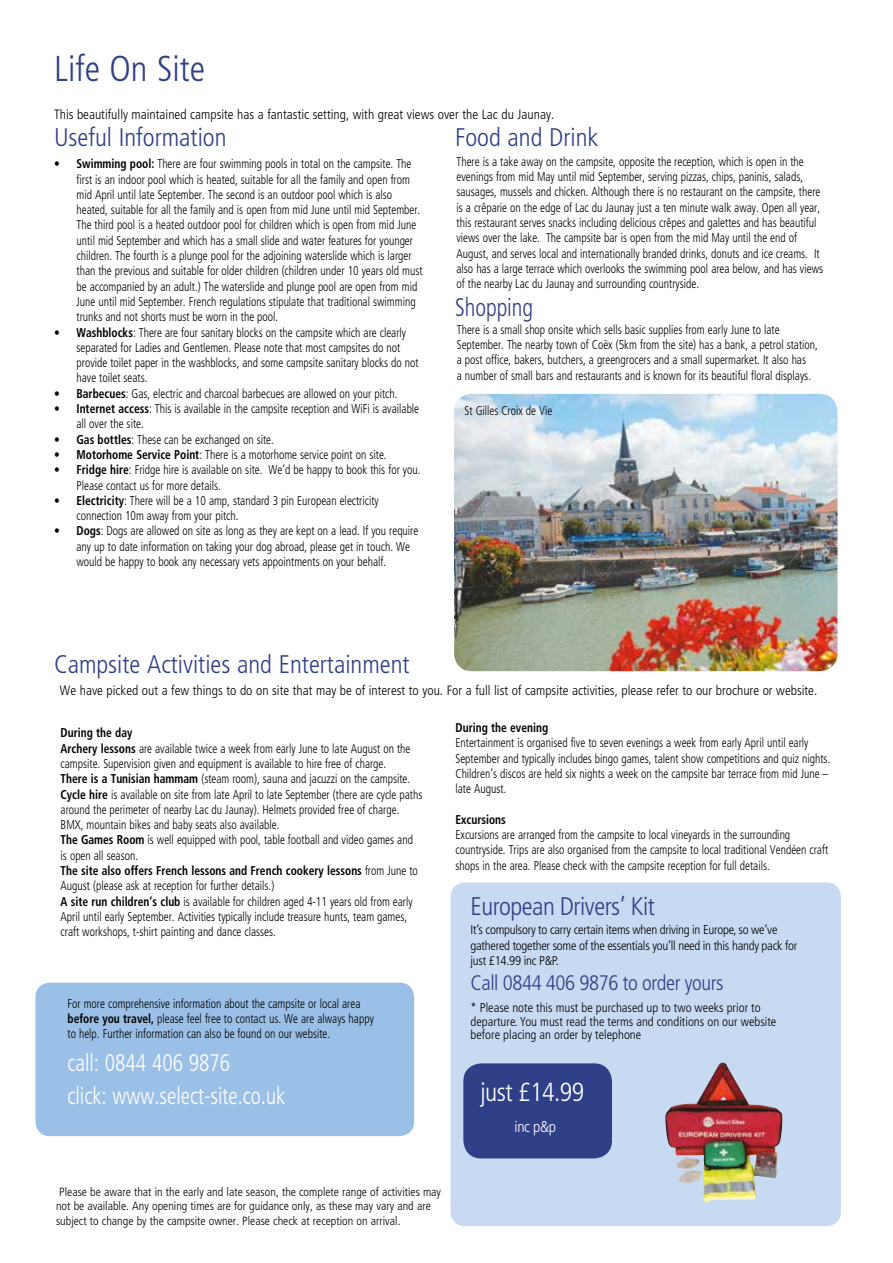
<style>
.page{position:relative;width:893px;height:1263px;background:#fff}
.page>*{position:absolute;margin:0;border:0;box-sizing:border-box;transform-origin:0 0}
.t1{font:300 condensed 36px "Frutiger";color:#2f3f88}
.t2{font:300 condensed 26.1px "Frutiger";letter-spacing:-.02em;color:#fff}
.t3{font:300 condensed 25.5px "Frutiger";color:#2f3f88}
.t4{font:300 condensed 25.5px "Frutiger";letter-spacing:-.02em;color:#2f3f88}
.t5{font:300 condensed 25.5px "Frutiger";color:#2f3f88;scale:.9 1}
.t6{font:300 condensed 24px/33px "Frutiger";color:#fff;scale:.9 1}
.t7{font:300 condensed 21px "Frutiger";letter-spacing:-.02em;color:#2f3f88}
.t8{font:300 condensed 15.6px "Frutiger";color:#fff}
.t9{font:300 condensed 13.5px "Frutiger";color:#000}
.t10{font:300 condensed 12.75px/15.3px "Frutiger";color:#000;scale:.9 1}
.t11{font:300 condensed 12.75px/15.3px "Frutiger";letter-spacing:-.02em;color:#000}
.t12{font:300 condensed 12.75px/13.5px "Frutiger";color:#000}
.t13{font:700 condensed 12.75px "Frutiger";color:#000;scale:.9 1}
.t14{font:300 condensed 12px/14.4px "Frutiger";color:#000}
.s1{font-weight:700}
</style>
<div class="page">
<div style="left:35px;top:983px;width:379px;height:153px;background:#9bc0e7;border-radius:14px"></div>
<img style="left:454px;top:394px;width:383px;height:277px">
<div style="left:450px;top:882px;width:391px;height:344px;background:#c8daf2;border-radius:14px"></div>
<img style="left:665px;top:1062px;width:118px;height:141px">
<div style="left:463px;top:1063px;width:149px;height:95px;background:#2f3f88;border-radius:18px"></div>
<h1 class="t1" style="left:54px;top:48px;width:153px">Life On Site</h1>
<p class="t9" style="left:54px;top:106px;width:502px">This beautifully maintained campsite has a fantastic setting, with great views over the Lac du Jaunay.</p>
<h3 class="t3" style="left:54px;top:123px;width:174px">Useful Information</h3>
<p class="t10" style="left:77px;top:156px;width:386px;text-indent:-23px">• <span class="s1">Swimming pool:</span> There are four swimming pools in total on the campsite. The first is an indoor pool which is heated, suitable for all the family and open from mid April until late September. The second is an outdoor pool which is also heated, suitable for all the family and is open from mid June until mid September.<br>The third pool is a heated outdoor pool for children which is open from mid June until mid September and which has a small slide and water features for younger children. The fourth is a plunge pool for the adjoining waterslide which is larger than the previous and suitable for older children (children under 10 years old must be accompanied by an adult.) The waterslide and plunge pool are open from mid June until mid September. French regulations stipulate that traditional swimming trunks and not shorts must be worn in the pool.</p>
<p class="t10" style="left:77px;top:325px;width:382px;text-indent:-23px">• <span class="s1">Washblocks</span>: There are four sanitary blocks on the campsite which are clearly separated for Ladies and Gentlemen. Please note that most campsites do not provide toilet paper in the washblocks, and some campsite sanitary blocks do not have toilet seats.</p>
<p class="t10" style="left:54px;top:386px;width:383px">• <span class="s1">Barbecues</span>: Gas, electric and charcoal barbecues are allowed on your pitch.</p>
<p class="t10" style="left:77px;top:401px;width:382px;text-indent:-23px">• <span class="s1">Internet access</span>: This is available in the campsite reception and WiFi is available all over the site.</p>
<p class="t10" style="left:54px;top:432px;width:246px">• <span class="s1">Gas bottles</span>: These can be exchanged on site.</p>
<p class="t10" style="left:54px;top:447px;width:371px"><span class="s1">• Motorhome Service Point</span>: There is a motorhome service point on site.</p>
<p class="t10" style="left:77px;top:462px;width:384px;text-indent:-23px">• <span class="s1">Fridge hire</span>: Fridge hire is available on site. We’d be happy to book this for you.<br>Please contact us for more details.</p>
<p class="t10" style="left:77px;top:493px;width:337px;text-indent:-23px">• <span class="s1">Electricity</span>: There will be a 10 amp, standard 3 pin European electricity connection 10m away from your pitch.</p>
<p class="t10" style="left:77px;top:524px;width:381px;text-indent:-23px">• <span class="s1">Dogs</span>: Dogs are allowed on site as long as they are kept on a lead. If you require any up to date information on taking your dog abroad, please get in touch. We would be happy to book any necessary vets appointments on your behalf.</p>
<h3 class="t3" style="left:455px;top:123px;width:145px">Food and Drink</h3>
<p class="t10" style="left:456px;top:154px;width:409px">There is a take away on the campsite, opposite the reception, which is open in the evenings from mid May until mid September, serving pizzas, chips, paninis, salads, sausages, mussels and chicken. Although there is no restaurant on the campsite, there is a crêparie on the edge of Lac du Jaunay just a ten minute walk away. Open all year, this restaurant serves snacks including delicious crêpes and galettes and has beautiful views over the lake. The campsite bar is open from the mid May until the end of August, and serves local and internationally branded drinks, donuts and ice creams. It also has a large terrace which overlooks the swimming pool area below, and has views of the nearby Lac du Jaunay and surrounding countryside.</p>
<p class="t10" style="left:457px;top:322px;width:403px">There is a small shop onsite which sells basic supplies from early June to late September. The nearby town of Coëx (5km from the site) has a bank, a petrol station, a post office, bakers, butchers, a greengrocers and a small supermarket. It also has<br>a number of small bars and restaurants and is known for its beautiful floral displays.</p>
<h3 class="t5" style="left:455px;top:293px;width:88px">Shopping</h3>
<p class="t10" style="left:465px;top:403px;width:99px">St Gilles Croix de Vie</p>
<h3 class="t3" style="left:54px;top:650px;width:357px">Campsite Activities and Entertainment</h3>
<p class="t9" style="left:60px;top:682px;width:759px">We have picked out a few things to do on site that may be of interest to you. For a full list of campsite activities, please refer to our brochure or website.</p>
<p class="t10" style="left:61px;top:725px;width:404px"><span class="s1">During the day<br>Archery lessons</span> are available twice a week from early June to late August on the campsite. Supervision given and equipment is available to hire free of charge.<br><span class="s1">There is a Tunisian hammam</span> (steam room), sauna and jacuzzi on the campsite.<br><span class="s1">Cycle hire</span> is available on site from late April to late September (there are cycle paths around the perimeter of nearby Lac du Jaunay). Helmets provided free of charge.<br>BMX, mountain bikes and baby seats also available.<br><span class="s1">The Games Room</span> is well equipped with pool, table football and video games and is open all season.<br><span class="s1">The site also offers French lessons and French cookery lessons</span> from June to August (please ask at reception for further details.)<br><span class="s1">A site run children’s club</span> is available for children aged 4-11 years old from early April until early September. Activities typically include treasure hunts, team games, craft workshops, t-shirt painting and dance classes.</p>
<p class="t13" style="left:455px;top:720px;width:104px">During the evening</p>
<p class="t10" style="left:455px;top:735px;width:418px">Entertainment is organised five to seven evenings a week from early April until early September and typically includes bingo games, talent show competitions and quiz nights.<br>Children’s discos are held six nights a week on the campsite bar terrace from mid June – late August.</p>
<p class="t13" style="left:455px;top:812px;width:57px">Excursions</p>
<p class="t10" style="left:455px;top:827px;width:416px">Excursions are arranged from the campsite to local vineyards in the surrounding countryside. Trips are also organised from the campsite to local traditional Vendéen craft shops in the area. Please check with the campsite reception for full details.</p>
<h3 class="t4" style="left:471px;top:891px;width:186px">European Drivers’ Kit</h3>
<p class="t11" style="left:471px;top:922px;width:328px">It’s compulsory to carry certain items when driving in Europe, so we’ve gathered together some of the essentials you’ll need in this handy pack for just £14.99 inc P&amp;P.</p>
<h3 class="t7" style="left:471px;top:971px;width:254px">Call 0844 406 9876 to order yours</h3>
<p class="t12" style="left:471px;top:1001px;width:307px">* Please note this must be purchased up to two weeks prior to departure. You must read the terms and conditions on our website before placing an order by telephone</p>
<h2 class="t2" style="left:480px;top:1077px;width:105px">just £14.99</h2>
<p class="t8" style="left:514px;top:1117px;width:43px">inc p&amp;p</p>
<p class="t10" style="left:68px;top:996px;width:342px">For more comprehensive information about the campsite or local area <span class="s1">before you travel,</span> please feel free to contact us. We are always happy to help. Further information can also be found on our website.</p>
<h3 class="t6" style="left:68px;top:1047px;width:243px">call: 0844 406 9876<br>click: www.select-site.co.uk</h3>
<p class="t14" style="left:56px;top:1185px;width:386px">Please be aware that in the early and late season, the complete range of activities may not be available. Any opening times are for guidance only, as these may vary and are subject to change by the campsite owner. Please check at reception on arrival.</p>
</div>
